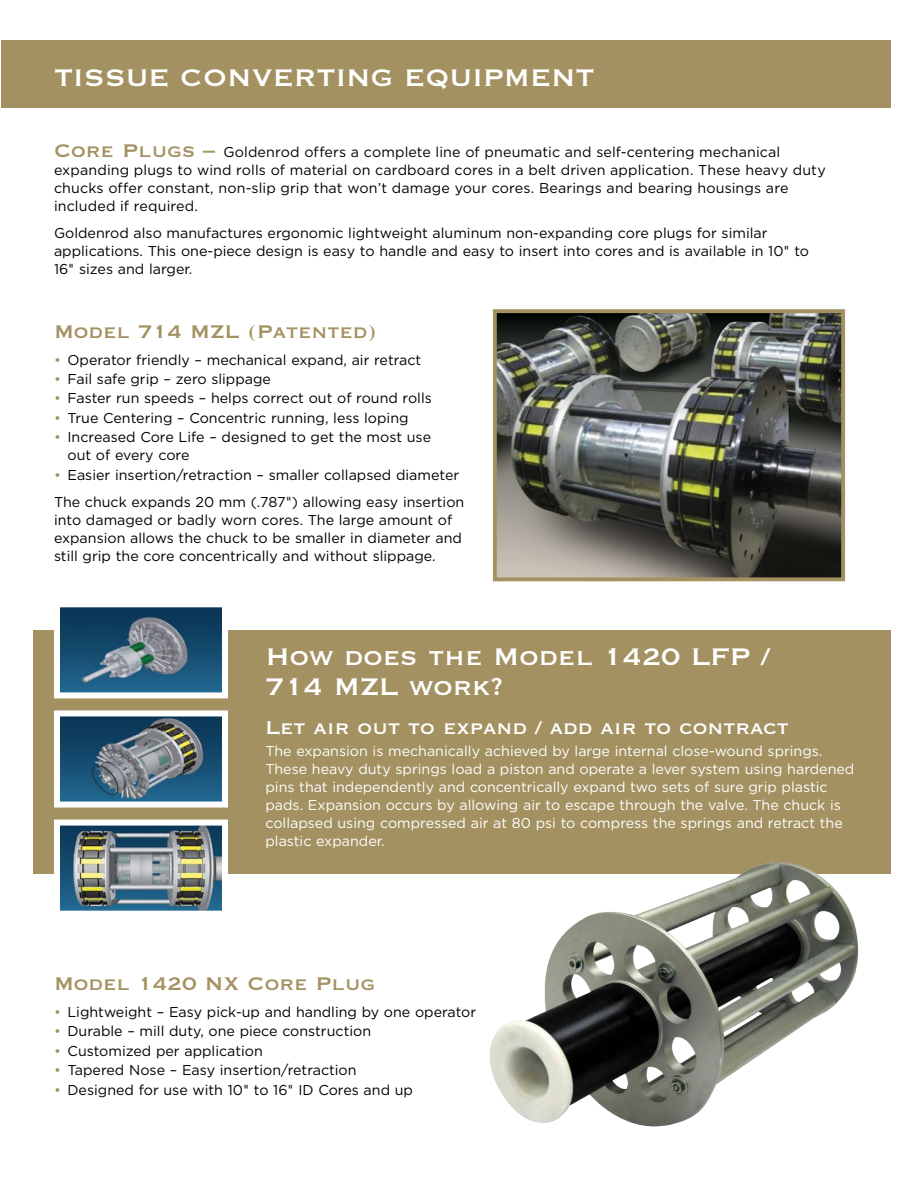
<style>
.page{position:relative;width:918px;height:1188px;background:#fff}
.page>*{position:absolute;margin:0;border:0;box-sizing:border-box;transform-origin:0 0}
.t1{font:31.5px/30px "Copperplate Gothic Std 31 BC";color:#fff}
.t2{font:24px "Copperplate Gothic Std 31 BC";color:#a39161}
.t3{font:24px "Copperplate Gothic Std 31 BC";color:#fff}
.t4{font:14.25px/18px "Gotham HTF";color:#000}
.t5{font:14.25px/18px "Gotham HTF";color:#fff}
.s1{font-family:"Copperplate Gothic Std 31 BC";font-size:24px;color:#a39161}
.s2{font-family:"Helvetica Neue LT Std"}
.s3{color:#a39161}
</style>
<div class="page">
<div style="left:33px;top:631px;width:858px;height:243px;background:#a39161"></div>
<div style="left:2px;top:40px;width:889px;height:68px;background:#a39161"></div>
<hr style="left:917px;top:40px;width:1px;height:68px;background:#a39161">
<img style="left:61px;top:608px;width:160px;height:83px">
<div style="left:54px;top:601px;width:174px;height:97px;border:6px solid #fff"></div>
<img style="left:61px;top:717px;width:160px;height:84px">
<div style="left:54px;top:710px;width:174px;height:98px;border:6px solid #fff"></div>
<img style="left:61px;top:827px;width:160px;height:83px">
<div style="left:54px;top:820px;width:174px;height:97px;border:6px solid #fff"></div>
<img style="left:498px;top:314px;width:342px;height:262px">
<div style="left:493px;top:309px;width:352px;height:272px;border:4px solid #a39161"></div>
<img style="left:489px;top:862px;width:370px;height:265px">
<h1 class="t1" style="left:54px;top:63px;width:542px">TISSUE CONVERTING EQUIPMENT</h1>
<p class="t4" style="left:54px;top:142px;width:773px"><span class="s1">Core Plugs –</span> Goldenrod offers a complete line of pneumatic and self-centering mechanical expanding plugs to wind rolls of material on cardboard cores in a belt driven application. These heavy duty chucks offer constant, non-slip grip that won’t damage your cores. Bearings and bearing housings are included if required.</p>
<p class="t4" style="left:54px;top:223px;width:757px">Goldenrod also manufactures ergonomic lightweight aluminum non-expanding core plugs for similar applications. This one-piece design is easy to handle and easy to insert into cores and is available in 10<span class="s2">"</span> to<br>16<span class="s2">"</span> sizes and larger.</p>
<h2 class="t2" style="left:54px;top:319px;width:324px">Model 714 MZL (Patented)</h2>
<p class="t4" style="left:54px;top:350px;width:369px"><span class="s3">•</span> Operator friendly – mechanical expand, air retract</p>
<p class="t4" style="left:54px;top:370px;width:219px"><span class="s3">•</span> Fail safe grip – zero slippage</p>
<p class="t4" style="left:54px;top:389px;width:379px"><span class="s3">•</span> Faster run speeds – helps correct out of round rolls</p>
<p class="t4" style="left:54px;top:409px;width:356px"><span class="s3">•</span> True Centering – Concentric running, less loping</p>
<p class="t4" style="left:67px;top:428px;width:365px;text-indent:-13px"><span class="s3">•</span> Increased Core Life – designed to get the most use out of every core</p>
<p class="t4" style="left:54px;top:461px;width:412px;line-height:27px"><span class="s3">•</span> Easier insertion/retraction – smaller collapsed diameter<br>The chuck expands 20 mm (.787<span class="s2">"</span>) allowing easy insertion</p>
<p class="t4" style="left:54px;top:511px;width:409px">into damaged or badly worn cores. The large amount of expansion allows the chuck to be smaller in diameter and still grip the core concentrically and without slippage.</p>
<h1 class="t1" style="left:265px;top:642px;width:506px">How does the Model 1420 LFP /<br>714 MZL work?</h1>
<h2 class="t3" style="left:265px;top:715px;width:525px">Let air out to expand / add air to contract</h2>
<p class="t5" style="left:265px;top:742px;width:590px">The expansion is mechanically achieved by large internal close-wound springs.<br>These heavy duty springs load a piston and operate a lever system using hardened pins that independently and concentrically expand two sets of sure grip plastic pads. Expansion occurs by allowing air to escape through the valve. The chuck is collapsed using compressed air at 80 psi to compress the springs and retract the plastic expander.</p>
<h2 class="t2" style="left:54px;top:971px;width:323px">Model 1420 NX Core Plug</h2>
<p class="t4" style="left:54px;top:1002px;width:424px"><span class="s3">•</span> Lightweight – Easy pick-up and handling by one operator</p>
<p class="t4" style="left:54px;top:1022px;width:319px"><span class="s3">•</span> Durable – mill duty, one piece construction</p>
<p class="t4" style="left:54px;top:1041px;width:210px"><span class="s3">•</span> Customized per application</p>
<p class="t4" style="left:54px;top:1061px;width:304px"><span class="s3">•</span> Tapered Nose – Easy insertion/retraction</p>
<p class="t4" style="left:54px;top:1080px;width:361px"><span class="s3">•</span> Designed for use with 10<span class="s2">"</span> to 16<span class="s2">"</span> ID Cores and up</p>
</div>
